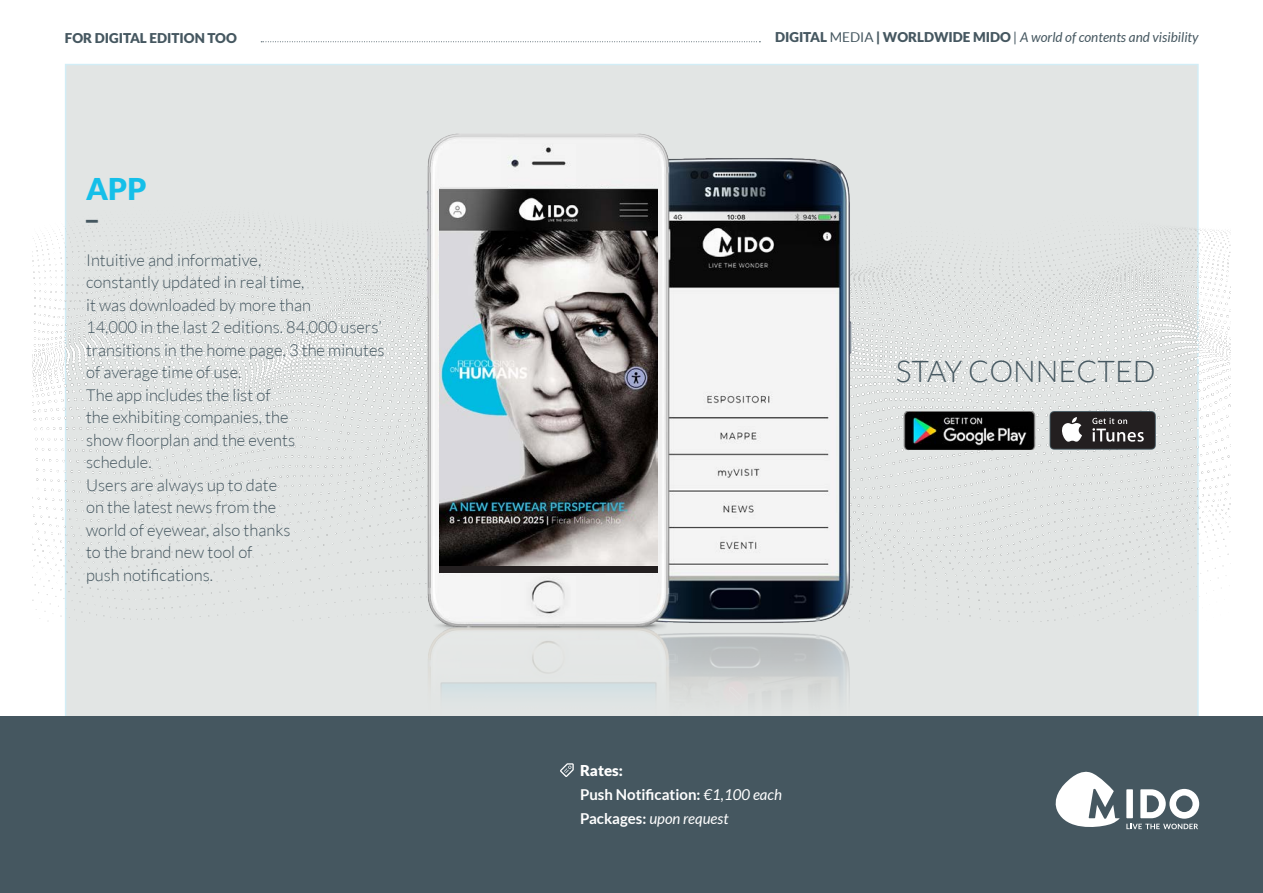
<style>
.page{position:relative;width:1263px;height:893px;background:#fff}
.page>*{position:absolute;margin:0;border:0;box-sizing:border-box;transform-origin:0 0}
.t1{font:300 30px "Lato";color:#455760}
.t2{font:900 30px "Lato";color:#15bfe9}
.t3{font:900 30px "Lato";color:#455760}
.t4{font:300 16.5px/22.5px "Lato";color:#455760}
.t5{font:700 15px "Lato";color:#fff}
.t6{font:italic 15px "Lato";color:#fff}
.t7{font:900 15px "Lato";color:#fff}
.t8{font:italic 13.5px "Lato";color:#455760}
.t9{font:900 13.5px "Lato";color:#455760}
.s1{font-weight:900;font-style:normal}
.s2{font-style:normal}
.s3{font-weight:400;font-style:italic}
.s4{font-weight:700;font-style:normal}
</style>
<div class="page">
<div style="left:65px;top:64px;width:1134px;height:829px;background:#e2e5e4;border:2px solid #a5dbed"></div>
<svg style="left:261px;top:41px;width:499px;height:1px"></svg>
<div style="left:0;top:716px;width:1263px;height:177px;background:#455760"></div>
<img style="left:32px;top:132px;width:1198px;height:503px">
<img style="left:903px;top:411px;width:133px;height:39px">
<svg style="left:1049px;top:411px;width:107px;height:39px;background:#484648"></svg>
<svg style="left:560px;top:763px;width:14px;height:14px"></svg>
<svg style="left:1055px;top:771px;width:65px;height:56px"></svg>
<svg style="left:1126px;top:789px;width:73px;height:40px"></svg>
<img style="left:394px;top:64px;width:499px;height:633px">
<img style="left:440px;top:189px;width:218px;height:377px">
<div style="left:440px;top:566px;width:218px;height:6px;background:#231f20"></div>
<p class="t9" style="left:65px;top:30px;width:174px">FOR DIGITAL EDITION TOO</p>
<p class="t8" style="left:775px;top:30px;width:425px"><span class="s1">DIGITAL</span> <span class="s2">MEDIA</span> <span class="s1">| WORLDWIDE MIDO</span> | A world of contents and visibility</p>
<p class="t2" style="left:86px;top:171px;width:62px">APP</p>
<p class="t3" style="left:86px;top:189px;width:13px">_</p>
<p class="t4" style="left:86px;top:248px;width:177px">Intuitive and informative,</p>
<p class="t4" style="left:86px;top:271px;width:220px">constantly updated in real time,</p>
<p class="t4" style="left:86px;top:293px;width:227px">it was downloaded by more than</p>
<p class="t4" style="left:86px;top:316px;width:300px">14,000 in the last 2 editions. 84,000 users’ transitions in the home page, 3 the minutes of average time of use.</p>
<p class="t4" style="left:86px;top:383px;width:186px">The app includes the list of</p>
<p class="t4" style="left:86px;top:406px;width:204px">the exhibiting companies, the</p>
<p class="t4" style="left:86px;top:428px;width:210px">show floorplan and the events</p>
<p class="t4" style="left:86px;top:451px;width:67px">schedule.</p>
<p class="t4" style="left:86px;top:474px;width:193px">Users are always up to date</p>
<p class="t4" style="left:86px;top:496px;width:191px">on the latest news from the</p>
<p class="t4" style="left:86px;top:519px;width:206px">world of eyewear, also thanks</p>
<p class="t4" style="left:86px;top:541px;width:168px">to the brand new tool of</p>
<p class="t4" style="left:86px;top:564px;width:128px">push notifications.</p>
<p class="t1" style="left:896px;top:355px;width:261px">STAY CONNECTED</p>
<p class="t7" style="left:580px;top:762px;width:44px">Rates:</p>
<p class="t5" style="left:580px;top:786px;width:203px">Push Notification: <span class="s3">€1,100 each</span></p>
<p class="t6" style="left:580px;top:810px;width:150px"><span class="s4">Packages:</span> upon request</p>
</div>
